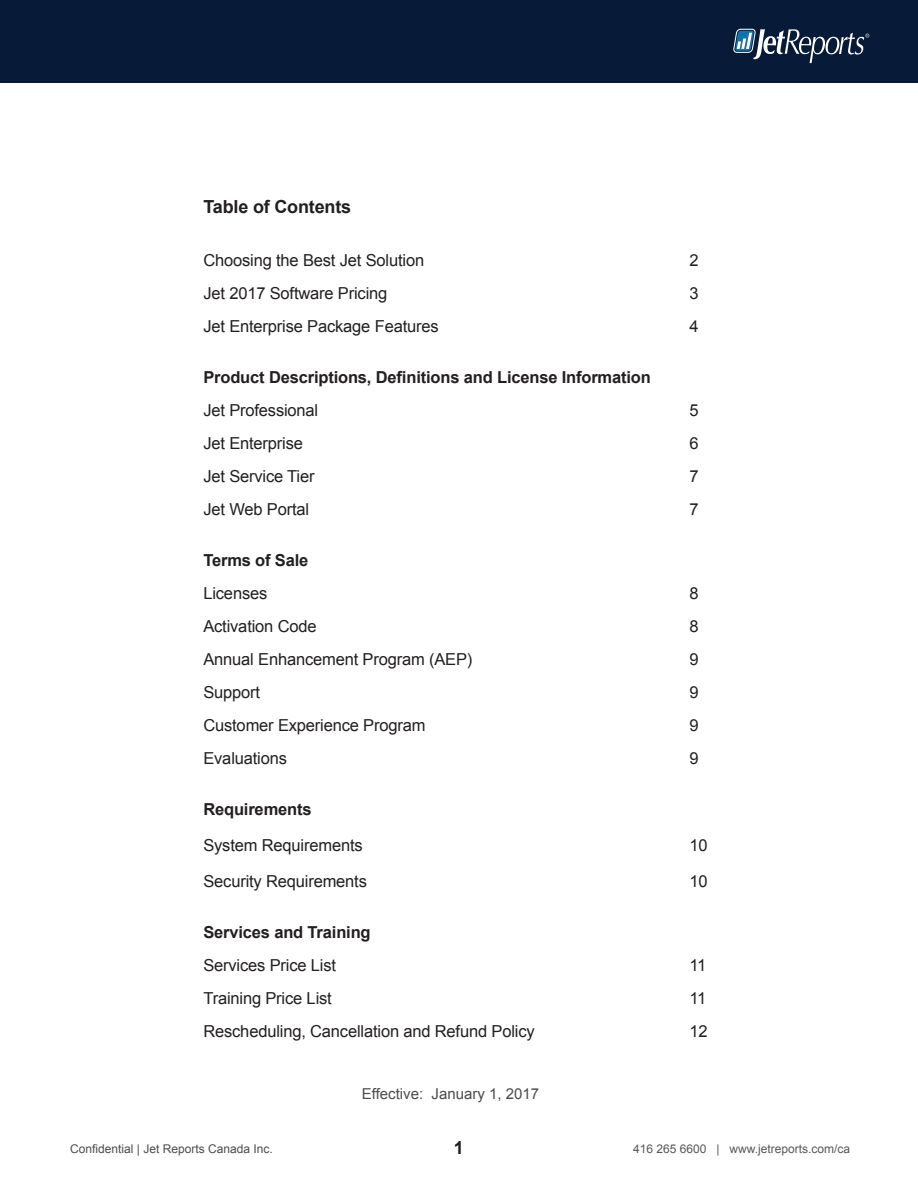
<style>
.page{position:relative;width:918px;height:1188px;background:#fff}
.page>*{position:absolute;margin:0;border:0;box-sizing:border-box;transform-origin:0 0}
.t1{font:700 18px "Arial";letter-spacing:-.01em;color:#231f20}
.t2{font:16.5px "Arial";letter-spacing:-.01em;color:#231f20}
.t3{font:700 16.5px "Arial";letter-spacing:-.01em;color:#231f20}
.t4{font:15px "Arial";color:#4b4c4d}
.t5{font:12px "Arial";color:#4b4c4d}
.t6{font:12px "Arial";color:#57585a}
</style>
<div class="page">
<div style="left:0;top:0;width:918px;height:83px;background:#071b39"></div>
<hr style="left:917px;top:0;width:1px;height:373px;background:#1895a0">
<svg style="left:733px;top:29px;width:136px;height:34px"></svg>
<p class="t1" style="left:203px;top:195px;width:149px">Table of Contents</p>
<p class="t2" style="left:203px;top:249px;width:222px">Choosing the Best Jet Solution</p>
<p class="t2" style="left:689px;top:249px;width:11px">2</p>
<p class="t2" style="left:203px;top:282px;width:186px">Jet 2017 Software Pricing</p>
<p class="t2" style="left:689px;top:282px;width:11px">3</p>
<p class="t2" style="left:203px;top:315px;width:237px">Jet Enterprise Package Features</p>
<p class="t2" style="left:689px;top:315px;width:11px">4</p>
<p class="t3" style="left:203px;top:366px;width:449px">Product Descriptions, Definitions and License Information</p>
<p class="t2" style="left:203px;top:399px;width:116px">Jet Professional</p>
<p class="t2" style="left:689px;top:399px;width:11px">5</p>
<p class="t2" style="left:203px;top:432px;width:101px">Jet Enterprise</p>
<p class="t2" style="left:689px;top:432px;width:11px">6</p>
<p class="t2" style="left:203px;top:465px;width:113px">Jet Service Tier</p>
<p class="t2" style="left:689px;top:465px;width:11px">7</p>
<p class="t2" style="left:203px;top:498px;width:107px">Jet Web Portal</p>
<p class="t2" style="left:689px;top:498px;width:11px">7</p>
<p class="t3" style="left:203px;top:549px;width:106px">Terms of Sale</p>
<p class="t2" style="left:203px;top:582px;width:65px">Licenses</p>
<p class="t2" style="left:689px;top:582px;width:11px">8</p>
<p class="t2" style="left:203px;top:615px;width:115px">Activation Code</p>
<p class="t2" style="left:689px;top:615px;width:11px">8</p>
<p class="t2" style="left:203px;top:648px;width:271px">Annual Enhancement Program (AEP)</p>
<p class="t2" style="left:689px;top:648px;width:11px">9</p>
<p class="t2" style="left:203px;top:681px;width:58px">Support</p>
<p class="t2" style="left:689px;top:681px;width:11px">9</p>
<p class="t2" style="left:203px;top:714px;width:224px">Customer Experience Program</p>
<p class="t2" style="left:689px;top:714px;width:11px">9</p>
<p class="t2" style="left:203px;top:747px;width:85px">Evaluations</p>
<p class="t2" style="left:689px;top:747px;width:11px">9</p>
<p class="t3" style="left:203px;top:798px;width:110px">Requirements</p>
<p class="t2" style="left:203px;top:834px;width:161px">System Requirements</p>
<p class="t2" style="left:689px;top:834px;width:20px">10</p>
<p class="t2" style="left:203px;top:870px;width:165px">Security Requirements</p>
<p class="t2" style="left:689px;top:870px;width:20px">10</p>
<p class="t3" style="left:203px;top:921px;width:169px">Services and Training</p>
<p class="t2" style="left:203px;top:954px;width:134px">Services Price List</p>
<p class="t2" style="left:689px;top:954px;width:18px">11</p>
<p class="t2" style="left:203px;top:987px;width:130px">Training Price List</p>
<p class="t2" style="left:689px;top:987px;width:18px">11</p>
<p class="t2" style="left:203px;top:1020px;width:333px">Rescheduling, Cancellation and Refund Policy</p>
<p class="t2" style="left:689px;top:1020px;width:20px">12</p>
<p class="t4" style="left:362px;top:1084px;width:179px">Effective: January 1, 2017</p>
<p class="t1" style="left:454px;top:1135px;width:12px">1</p>
<p class="t5" style="left:70px;top:1141px;width:204px">Confidential | Jet Reports Canada Inc.</p>
<p class="t6" style="left:633px;top:1141px;width:219px">416 265 6600 | www.jetreports.com/ca</p>
</div>
